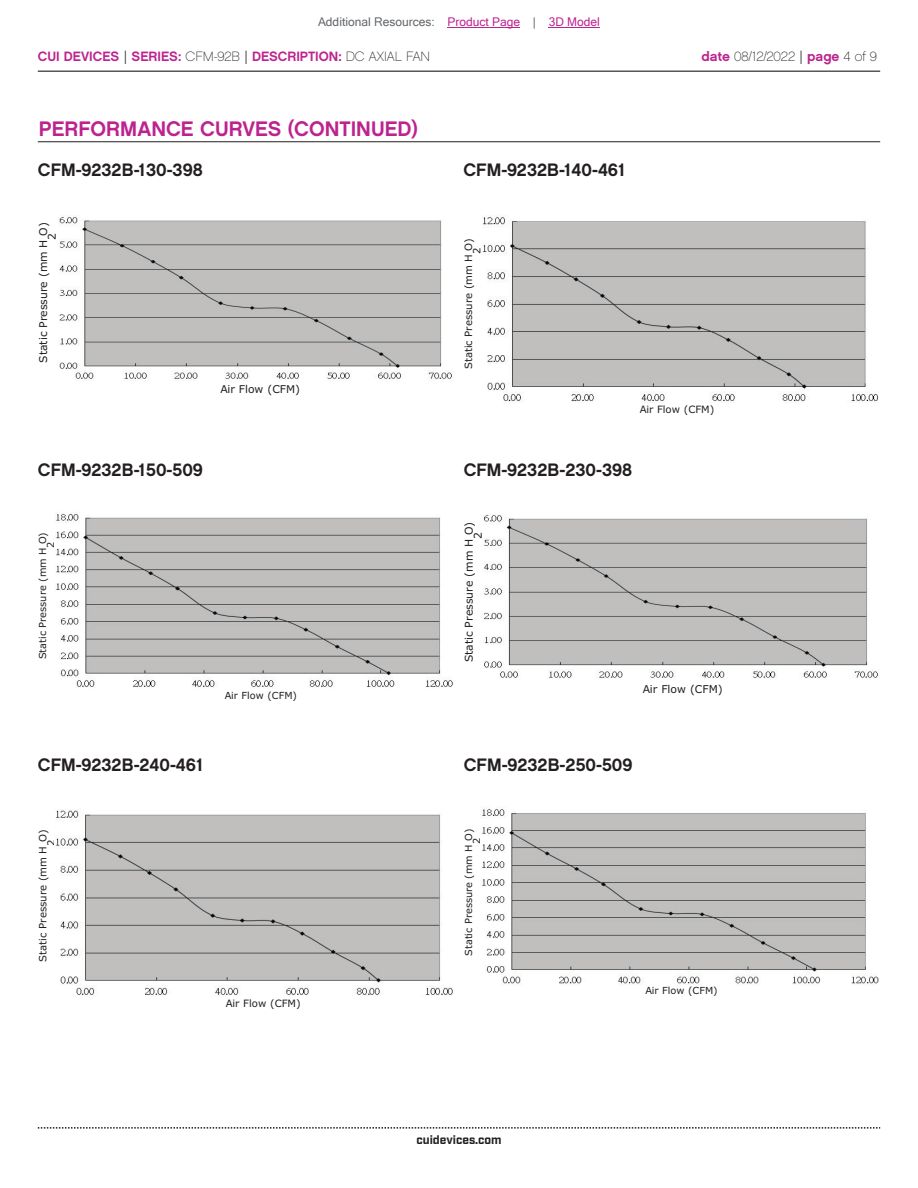
<style>
.page{position:relative;width:918px;height:1188px;background:#fff}
.page>*{position:absolute;margin:0;border:0;box-sizing:border-box;transform-origin:0 0}
.t1{font:21px "Chalet New York Nineteen Sixty";color:#bd238f}
.t2{font:18px "Chalet New York Nineteen Sixty";color:#231f20}
.t3{font:13.5px "Chalet New York Nineteen Sixty";color:#bd238f}
.t4{font:13.5px "Chalet Paris Nineteen Sixty";letter-spacing:-.005em;color:#231f20}
.t5{font:12px "Microsoft Sans Serif";color:#63676b}
.t6{font:700 12px "Industry";color:#231f20}
.t7{font:10.8px/8.9px "Verdana";color:#231f20}
.t8{font:10.05px/8.2px "Verdana";color:#231f20}
.t9{font:9.75px/8.1px "Verdana";color:#231f20}
.s1{color:#bd238f}
.s2{font-family:"Industry";color:#231f20}
.s3{font-family:"Chalet Paris Nineteen Sixty";color:#231f20}
.s4{font-family:"Chalet New York Nineteen Sixty";color:#bd238f}
.s5{font-family:"Industry"}
</style>
<div class="page">
<hr style="left:38px;top:71px;width:842px;height:1px;background:#231f20">
<svg style="left:38px;top:1127px;width:842px;height:2px"></svg>
<hr style="left:38px;top:141px;width:842px;height:1px;background:#231f20">
<img style="left:56px;top:513px;width:397px;height:175px">
<img style="left:482px;top:217px;width:397px;height:186px">
<img style="left:59px;top:217px;width:393px;height:162px">
<img style="left:482px;top:809px;width:397px;height:176px">
<img style="left:55px;top:810px;width:398px;height:185px">
<img style="left:484px;top:514px;width:394px;height:164px">
<hr style="left:448px;top:27px;width:72px;height:1px;background:#bd238f">
<hr style="left:549px;top:27px;width:51px;height:1px;background:#bd238f">
<p class="t5" style="left:318px;top:15px;width:283px">Additional Resources: <span class="s1">Product Page</span> | <span class="s1">3D Model</span></p>
<p class="t3" style="left:38px;top:47px;width:394px">CUI DEVICES <span class="s2">|</span> SERIES: <span class="s3">CFM-92B</span> <span class="s2">|</span> DESCRIPTION: <span class="s3">DC AXIAL FAN</span></p>
<p class="t4" style="left:702px;top:48px;width:177px"><span class="s4">date</span> 08/12/2022 <span class="s5">|</span> <span class="s4">page</span> 4 of 9</p>
<p class="t1" style="left:39px;top:115px;width:380px">PERFORMANCE CURVES (CONTINUED)</p>
<p class="t2" style="left:38px;top:158px;width:166px">CFM-9232B-130-398</p>
<p class="t7" style="left:39px;top:240px;width:19px;text-indent:-123px;rotate:-90deg">Static Pressure (mm H O)<br>2</p>
<p class="t7" style="left:220px;top:384px;width:81px">Air Flow (CFM)</p>
<p class="t2" style="left:38px;top:458px;width:167px">CFM-9232B-150-509</p>
<p class="t9" style="left:39px;top:548px;width:17px;text-indent:-111px;rotate:-90deg">Static Pressure (mm H O)<br>2</p>
<p class="t9" style="left:225px;top:691px;width:74px">Air Flow (CFM)</p>
<p class="t2" style="left:38px;top:753px;width:167px">CFM-9232B-240-461</p>
<p class="t8" style="left:39px;top:846px;width:18px;text-indent:-116px;rotate:-90deg">Static Pressure (mm H O)<br>2</p>
<p class="t8" style="left:226px;top:999px;width:76px">Air Flow (CFM)</p>
<p class="t2" style="left:464px;top:158px;width:164px">CFM-9232B-140-461</p>
<p class="t8" style="left:464px;top:254px;width:18px;text-indent:-115px;rotate:-90deg">Static Pressure (mm H O)<br>2</p>
<p class="t8" style="left:640px;top:405px;width:76px">Air Flow (CFM)</p>
<p class="t2" style="left:464px;top:458px;width:170px">CFM-9232B-230-398</p>
<p class="t7" style="left:464px;top:539px;width:19px;text-indent:-123px;rotate:-90deg">Static Pressure (mm H O)<br>2</p>
<p class="t7" style="left:643px;top:685px;width:81px">Air Flow (CFM)</p>
<p class="t2" style="left:464px;top:753px;width:170px">CFM-9232B-250-509</p>
<p class="t9" style="left:464px;top:844px;width:17px;text-indent:-111px;rotate:-90deg">Static Pressure (mm H O)<br>2</p>
<p class="t9" style="left:646px;top:987px;width:74px">Air Flow (CFM)</p>
<p class="t6" style="left:416px;top:1132px;width:87px">cuidevices.com</p>
</div>
